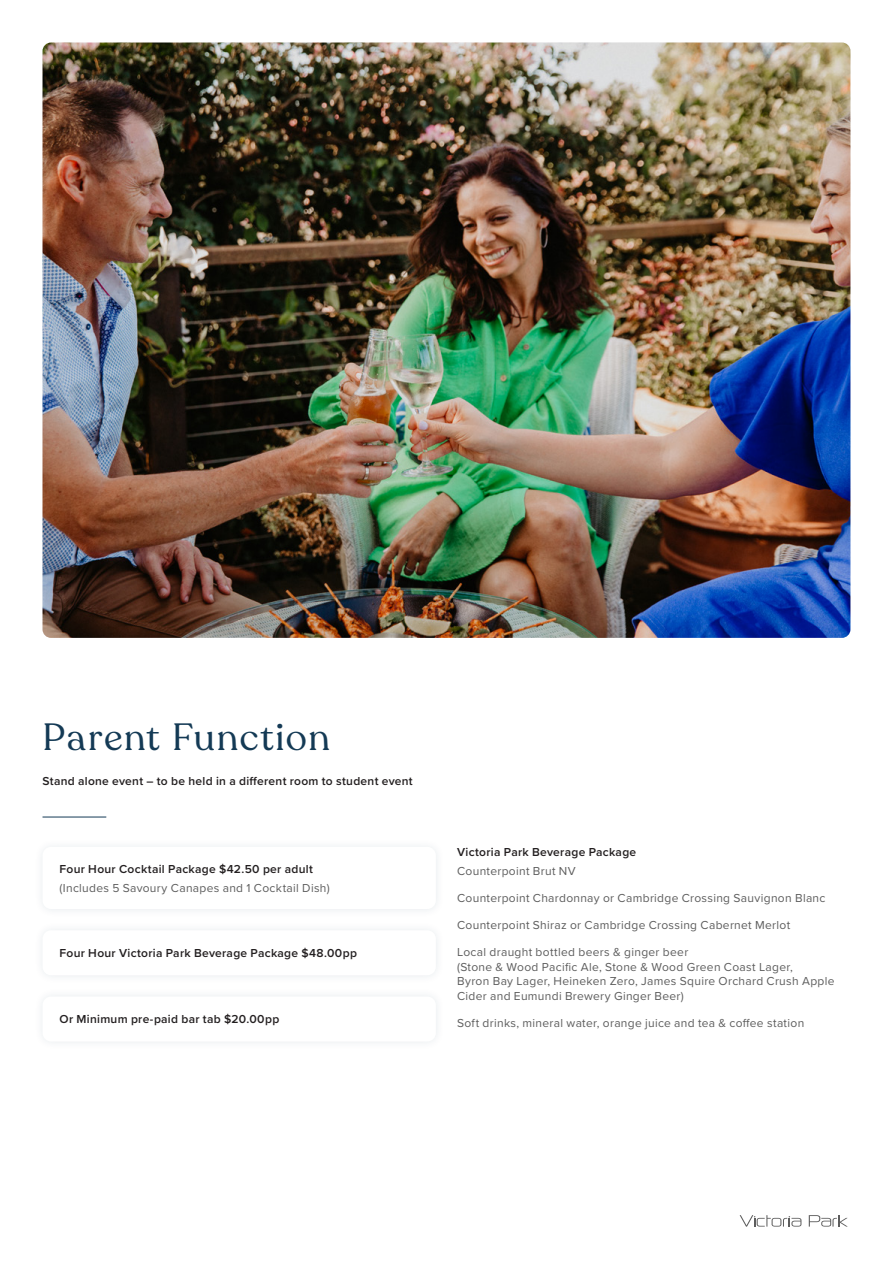
<style>
.page{position:relative;width:893px;height:1263px;background:#fff}
.page>*{position:absolute;margin:0;border:0;box-sizing:border-box;transform-origin:0 0}
.t1{font:37.5px "Recoleta";letter-spacing:.045em;color:#143a55}
.t2{font:12px/14.4px "Proxima Nova";letter-spacing:.025em;color:#5d5d5d}
.t3{font:600 12px "Proxima Nova";letter-spacing:.025em;color:#231f20}
</style>
<div class="page">
<svg style="left:740px;top:1215px;width:61px;height:12px"></svg>
<svg style="left:809px;top:1215px;width:39px;height:11px"></svg>
<img style="left:43px;top:43px;width:807px;height:595px">
<hr style="left:43px;top:817px;width:63px;height:1px;background:#143a55">
<div style="left:33px;top:838px;width:412px;height:80px;background:#fbfbfc"></div>
<div style="left:43px;top:847px;width:393px;height:62px;background:#fff;border-radius:9px"></div>
<div style="left:33px;top:921px;width:412px;height:64px;background:#fbfbfc"></div>
<div style="left:43px;top:930px;width:393px;height:45px;background:#fff;border-radius:9px"></div>
<div style="left:33px;top:987px;width:412px;height:64px;background:#fbfbfc"></div>
<div style="left:43px;top:996px;width:393px;height:45px;background:#fff;border-radius:9px"></div>
<h1 class="t1" style="left:43px;top:714px;width:289px">Parent Function</h1>
<p class="t3" style="left:43px;top:772px;width:372px">Stand alone event – to be held in a different room to student event</p>
<p class="t3" style="left:60px;top:860px;width:255px">Four Hour Cocktail Package $42.50 per adult</p>
<p class="t2" style="left:60px;top:880px;width:272px">(Includes 5 Savoury Canapes and 1 Cocktail Dish)</p>
<p class="t3" style="left:60px;top:944px;width:299px">Four Hour Victoria Park Beverage Package $48.00pp</p>
<p class="t3" style="left:60px;top:1010px;width:221px">Or Minimum pre-paid bar tab $20.00pp</p>
<p class="t3" style="left:457px;top:843px;width:181px">Victoria Park Beverage Package</p>
<p class="t2" style="left:457px;top:863px;width:120px">Counterpoint Brut NV</p>
<p class="t2" style="left:457px;top:890px;width:370px">Counterpoint Chardonnay or Cambridge Crossing Sauvignon Blanc</p>
<p class="t2" style="left:457px;top:917px;width:335px">Counterpoint Shiraz or Cambridge Crossing Cabernet Merlot</p>
<p class="t2" style="left:457px;top:945px;width:379px">Local draught bottled beers &amp; ginger beer<br>(Stone &amp; Wood Pacific Ale, Stone &amp; Wood Green Coast Lager,<br>Byron Bay Lager, Heineken Zero, James Squire Orchard Crush Apple Cider and Eumundi Brewery Ginger Beer)</p>
<p class="t2" style="left:457px;top:1015px;width:349px">Soft drinks, mineral water, orange juice and tea &amp; coffee station</p>
</div>
